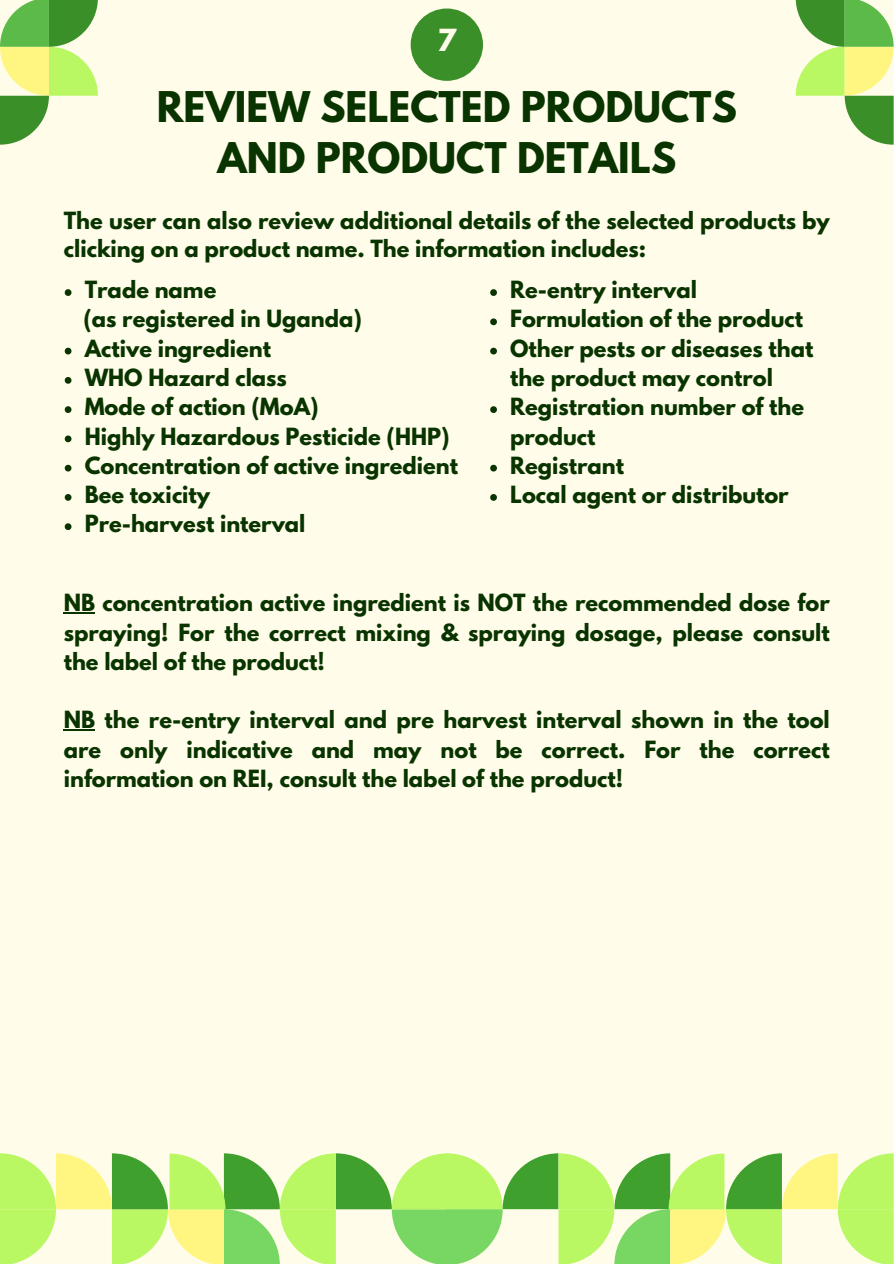
<style>
.page{position:relative;width:894px;height:1264px;background:#fff}
.page>*{position:absolute;margin:0;border:0;box-sizing:border-box;transform-origin:0 0}
.t1{font:700 37.5px/51.8px "League Spartan";color:#093400;text-align:center}
.t2{font:700 27px "League Spartan";color:#fffdea}
.t3{font:700 21px/29.2px "League Spartan";color:#093400}
</style>
<div class="page">
<div style="left:0;top:0;width:893px;height:1263px;background:#fffdea"></div>
<svg style="left:0;top:0;width:98px;height:144px"></svg>
<svg style="left:795px;top:0;width:98px;height:144px"></svg>
<div style="left:410px;top:9px;width:73px;height:72px;background:#3a8f28;border-radius:50%"></div>
<svg style="left:65px;top:289px;width:6px;height:7px"></svg>
<svg style="left:65px;top:348px;width:6px;height:6px"></svg>
<svg style="left:65px;top:377px;width:6px;height:7px"></svg>
<svg style="left:65px;top:406px;width:6px;height:7px"></svg>
<svg style="left:65px;top:435px;width:6px;height:7px"></svg>
<svg style="left:65px;top:465px;width:6px;height:6px"></svg>
<svg style="left:65px;top:494px;width:6px;height:7px"></svg>
<svg style="left:65px;top:523px;width:6px;height:7px"></svg>
<hr style="left:64px;top:612px;width:31px;height:1px;background:#093400">
<hr style="left:64px;top:729px;width:31px;height:1px;background:#093400">
<svg style="left:490px;top:289px;width:7px;height:7px"></svg>
<svg style="left:490px;top:318px;width:7px;height:7px"></svg>
<svg style="left:490px;top:348px;width:7px;height:6px"></svg>
<svg style="left:490px;top:406px;width:7px;height:7px"></svg>
<svg style="left:490px;top:465px;width:7px;height:6px"></svg>
<svg style="left:490px;top:494px;width:7px;height:7px"></svg>
<svg style="left:0;top:1153px;width:893px;height:110px"></svg>
<p class="t2" style="left:437px;top:27px;width:20px">7</p>
<p class="t1" style="left:157px;top:85px;width:581px">REVIEW SELECTED PRODUCTS<br>AND PRODUCT DETAILS</p>
<p class="t3" style="left:64px;top:208px;width:767px;line-height:28.8px">The user can also review additional details of the selected products by clicking on a product name. The information includes:</p>
<h1 class="t3" style="left:85px;top:278px;width:133px">Trade name</h1>
<p class="t3" style="left:83px;top:307px;width:280px">(as registered in Uganda)</p>
<h2 class="t3" style="left:85px;top:336px;width:188px">Active ingredient</h2>
<p class="t3" style="left:85px;top:365px;width:204px">WHO Hazard class</p>
<h2 class="t3" style="left:85px;top:395px;width:235px">Mode of action (MoA)</h2>
<p class="t3" style="left:85px;top:424px;width:366px">Highly Hazardous Pesticide (HHP)</p>
<p class="t3" style="left:85px;top:453px;width:375px">Concentration of active ingredient</p>
<p class="t3" style="left:85px;top:482px;width:127px">Bee toxicity</p>
<p class="t3" style="left:85px;top:512px;width:222px">Pre-harvest interval</p>
<p class="t3" style="left:510px;top:278px;width:188px">Re-entry interval</p>
<p class="t3" style="left:510px;top:307px;width:294px">Formulation of the product</p>
<p class="t3" style="left:510px;top:336px;width:304px">Other pests or diseases that the product may control</p>
<p class="t3" style="left:510px;top:395px;width:295px">Registration number of the product</p>
<p class="t3" style="left:510px;top:453px;width:115px">Registrant</p>
<p class="t3" style="left:510px;top:482px;width:280px">Local agent or distributor</p>
<p class="t3" style="left:64px;top:591px;width:767px;text-align:justify">NB concentration active ingredient is NOT the recommended dose for spraying! For the correct mixing &amp; spraying dosage, please consult the label of the product!</p>
<p class="t3" style="left:64px;top:708px;width:767px;text-align:justify">NB the re-entry interval and pre harvest interval shown in the tool are only indicative and may not be correct. For the correct information on REI, consult the label of the product!</p>
</div>
